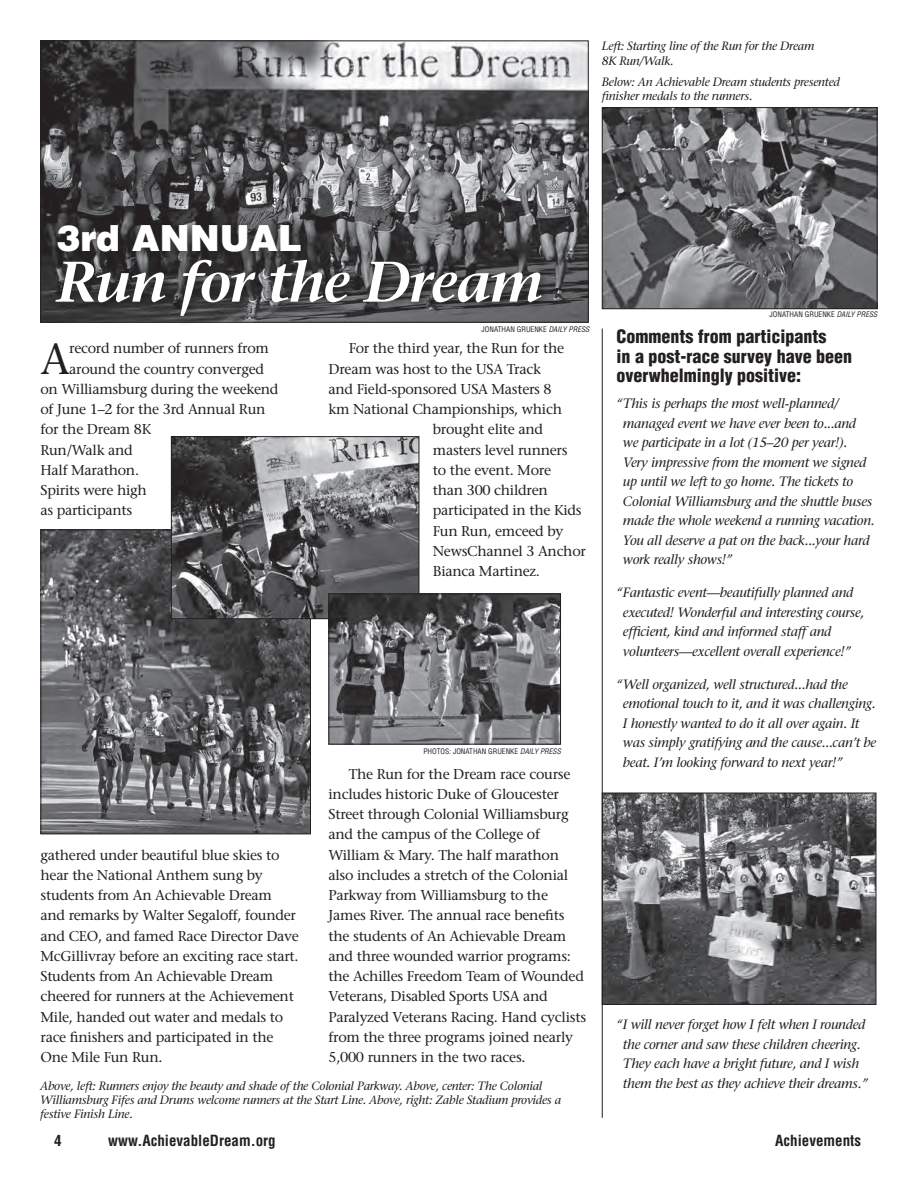
<style>
.page{position:relative;width:918px;height:1188px;background:#fff}
.page>*{position:absolute;margin:0;border:0;box-sizing:border-box;transform-origin:0 0}
.t1{font:italic 600 57px "Stone Serif";letter-spacing:-.03em;color:#fff}
.t2{font:43.2px "Stone Serif";color:#231f20}
.t3{font:900 36px "Helvetica";color:#fff}
.t4{font:900 condensed 18px/19.5px "Helvetica";color:#231f20}
.t5{font:700 condensed 15px "Helvetica";color:#231f20}
.t6{font:14.25px/20.2px "Stone Serif";letter-spacing:-.02em;color:#231f20}
.t7{font:italic 13.5px/19.5px "Stone Serif";letter-spacing:-.02em;color:#231f20}
.t8{font:italic 12px/14.2px "Stone Serif";letter-spacing:-.02em;color:#231f20}
.t9{font:condensed 7.5px "Helvetica";color:#231f20}
.s1{font-style:italic}
</style>
<div class="page">
<img style="left:42px;top:42px;width:545px;height:279px">
<img style="left:604px;top:109px;width:272px;height:198px">
<div style="left:602px;top:107px;width:276px;height:202px;border:1px solid #231f20"></div>
<div style="left:49px;top:216px;width:504px;height:112px;background:#231f20;opacity:.85"></div>
<img style="left:42px;top:531px;width:267px;height:301px">
<div style="left:40px;top:529px;width:271px;height:305px;border:1px solid #231f20"></div>
<img style="left:173px;top:438px;width:244px;height:179px">
<div style="left:171px;top:436px;width:248px;height:183px;border:1px solid #231f20"></div>
<img style="left:604px;top:795px;width:270px;height:208px">
<div style="left:602px;top:793px;width:274px;height:212px;border:1px solid #231f20"></div>
<img style="left:330px;top:596px;width:229px;height:147px">
<div style="left:328px;top:594px;width:233px;height:151px;border:1px solid #231f20"></div>
<hr style="left:602px;top:329px;width:1px;height:789px;background:#231f20">
<p class="t8" style="left:602px;top:39px;width:214px">Left: Starting line of the Run for the Dream<br>8K Run/Walk.</p>
<p class="t8" style="left:602px;top:74px;width:240px">Below: An Achievable Dream students presented finisher medals to the runners.</p>
<h3 class="t3" style="left:57px;top:214px;width:247px">3RD ANN UAL</h3>
<h1 class="t1" style="left:57px;top:247px;width:488px">Run for the Dream</h1>
<h2 class="t2" style="left:40px;top:332px;width:31px">A</h2>
<p class="t6" style="left:69px;top:338px;width:201px">record number of runners from</p>
<p class="t6" style="left:69px;top:358px;width:196px">around the country converged</p>
<p class="t6" style="left:40px;top:379px;width:240px">on Williamsburg during the weekend</p>
<p class="t6" style="left:40px;top:399px;width:226px">of June 1–2 for the 3rd Annual Run</p>
<p class="t6" style="left:40px;top:419px;width:112px">for the Dream 8K</p>
<p class="t6" style="left:40px;top:439px;width:94px">Run/Walk and</p>
<p class="t6" style="left:40px;top:460px;width:100px">Half Marathon.</p>
<p class="t6" style="left:40px;top:480px;width:108px">Spirits were high</p>
<p class="t6" style="left:40px;top:500px;width:93px">as participants</p>
<p class="t9" style="left:482px;top:324px;width:109px">JONATHAN GRUENKE <span class="s1">DAILY PRESS</span></p>
<p class="t6" style="left:349px;top:338px;width:217px">For the third year, the Run for the</p>
<p class="t6" style="left:329px;top:358px;width:214px">Dream was host to the USA Track</p>
<p class="t6" style="left:329px;top:379px;width:225px">and Field-sponsored USA Masters 8</p>
<p class="t6" style="left:329px;top:399px;width:235px">km National Championships, which</p>
<p class="t6" style="left:433px;top:419px;width:112px">brought elite and</p>
<p class="t6" style="left:433px;top:439px;width:136px">masters level runners</p>
<p class="t6" style="left:433px;top:460px;width:120px">to the event. More</p>
<p class="t6" style="left:433px;top:480px;width:117px">than 300 children</p>
<p class="t6" style="left:433px;top:500px;width:150px">participated in the Kids</p>
<p class="t6" style="left:433px;top:520px;width:132px">Fun Run, emceed by</p>
<p class="t6" style="left:433px;top:541px;width:155px">NewsChannel 3 Anchor</p>
<p class="t6" style="left:433px;top:561px;width:109px">Bianca Martinez.</p>
<p class="t6" style="left:40px;top:844px;width:260px">gathered under beautiful blue skies to hear the National Anthem sung by students from An Achievable Dream and remarks by Walter Segaloff, founder and CEO, and famed Race Director Dave McGillivray before an exciting race start.<br>Students from An Achievable Dream cheered for runners at the Achievement Mile, handed out water and medals to race finishers and participated in the One Mile Fun Run.</p>
<p class="t9" style="left:423px;top:746px;width:139px">PHOTOS: JONATHAN GRUENKE <span class="s1">DAILY PRESS</span></p>
<p class="t6" style="left:329px;top:763px;width:259px;text-indent:20px">The Run for the Dream race course includes historic Duke of Gloucester Street through Colonial Williamsburg and the campus of the College of William &amp; Mary. The half marathon also includes a stretch of the Colonial Parkway from Williamsburg to the James River. The annual race benefits the students of An Achievable Dream and three wounded warrior programs: the Achilles Freedom Team of Wounded Veterans, Disabled Sports USA and Paralyzed Veterans Racing. Hand cyclists from the three programs joined nearly 5,000 runners in the two races.</p>
<p class="t8" style="left:40px;top:1078px;width:523px">Above, left: Runners enjoy the beauty and shade of the Colonial Parkway. Above, center: The Colonial<br>Williamsburg Fifes and Drums welcome runners at the Start Line. Above, right: Zable Stadium provides a festive Finish Line.</p>
<p class="t9" style="left:770px;top:309px;width:109px">JONATHAN GRUENKE <span class="s1">DAILY PRESS</span></p>
<p class="t4" style="left:616px;top:327px;width:237px">Comments from participants<br>in a post-race survey have been overwhelmingly positive:</p>
<p class="t7" style="left:623px;top:394px;width:253px;text-indent:-6px">“This is perhaps the most well-planned/ managed event we have ever been to...and we participate in a lot (15–20 per year!).<br>Very impressive from the moment we signed up until we left to go home. The tickets to Colonial Williamsburg and the shuttle buses made the whole weekend a running vacation.<br>You all deserve a pat on the back...your hard work really shows!”</p>
<p class="t7" style="left:623px;top:583px;width:243px;text-indent:-6px">“Fantastic event—beautifully planned and executed! Wonderful and interesting course, efficient, kind and informed staff and volunteers—excellent overall experience!”</p>
<p class="t7" style="left:623px;top:674px;width:255px;text-indent:-6px">“Well organized, well structured...had the emotional touch to it, and it was challenging.<br>I honestly wanted to do it all over again. It was simply gratifying and the cause...can’t be beat. I’m looking forward to next year!”</p>
<p class="t7" style="left:616px;top:1015px;width:253px;text-align:center">“I will never forget how I felt when I rounded the corner and saw these children cheering.<br>They each have a bright future, and I wish them the best as they achieve their dreams.”</p>
<p class="t5" style="left:54px;top:1131px;width:9px">4</p>
<p class="t5" style="left:108px;top:1131px;width:169px">www.AchievableDream.org</p>
<p class="t5" style="left:775px;top:1131px;width:87px">Achievements</p>
</div>
